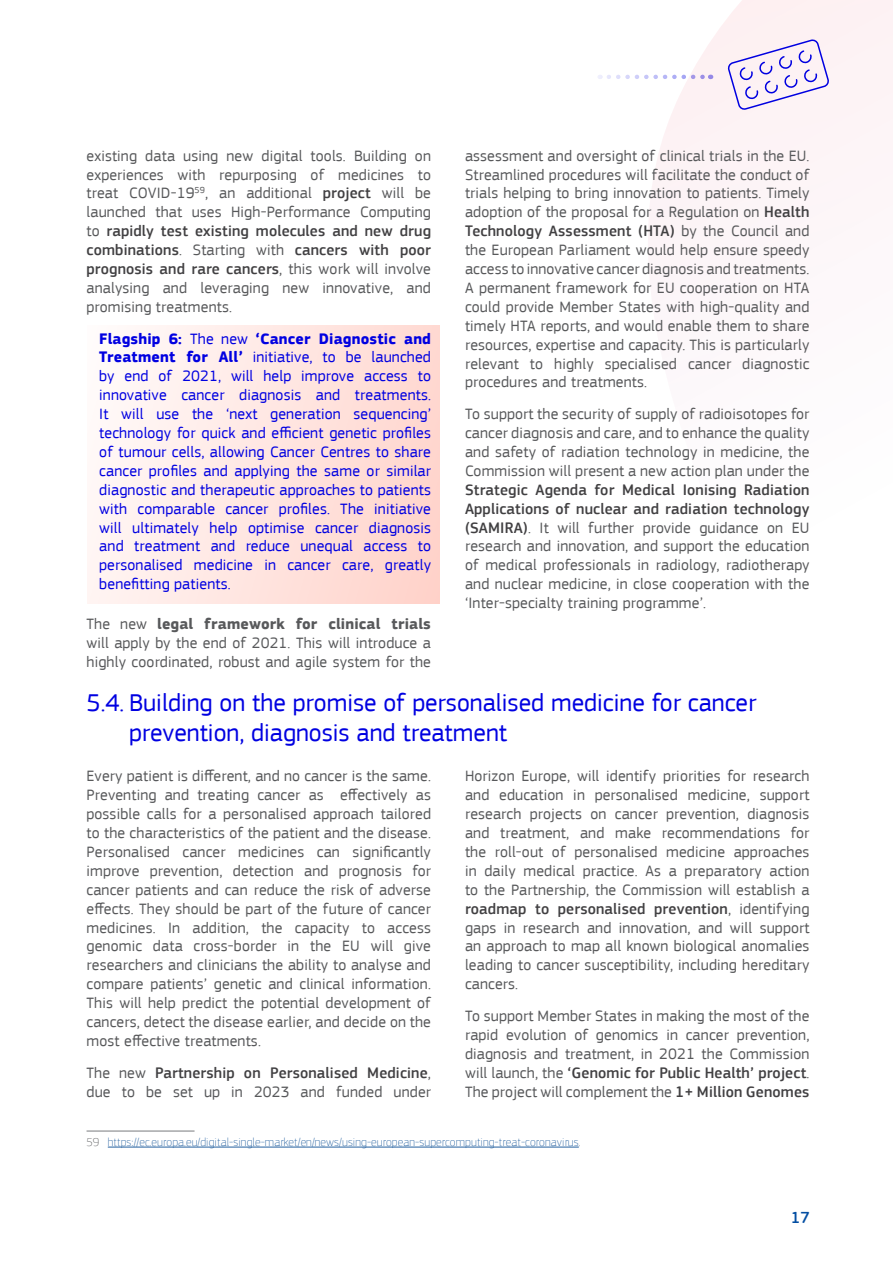
<style>
.page{position:relative;width:893px;height:1263px;background:#fff}
.page>*{position:absolute;margin:0;border:0;box-sizing:border-box;transform-origin:0 0}
.t1{font:25.5px/30.6px "EC Square Sans Pro";color:#0000e1}
.t2{font:500 16.5px "EC Square Sans Pro";color:#034ea2}
.t3{font:15.75px/18.9px "EC Square Sans Pro";letter-spacing:.01em;color:#58595b;text-align:justify}
.t4{font:15.75px/18.9px "EC Square Sans Pro";letter-spacing:.01em;color:#0000e1;text-align:justify}
.t5{font:100 12px "EC Square Sans Pro";letter-spacing:.01em;color:#215e9e}
.s1{font-weight:500;color:#414042}
.s2{font-weight:700}
.s3{color:#58595b}
</style>
<div class="page">
<div style="left:87px;top:325px;width:352px;height:279px;background:linear-gradient(to right,#fff8f7,#ffd5cd)"></div>
<svg style="left:609px;top:75px;width:21px;height:4px"></svg>
<svg style="left:635px;top:0;width:258px;height:252px"></svg>
<hr style="left:87px;top:1131px;width:108px;height:1px;background:#797a7d">
<hr style="left:108px;top:1147px;width:471px;height:1px;background:#215e9e">
<svg style="left:726px;top:38px;width:105px;height:74px"></svg>
<p class="t3" style="left:87px;top:146px;width:346px">existing data using new digital tools. Building on experiences with repurposing of medicines to treat COVID-19<sup>59</sup>, an additional <span class="s1">project</span> will be launched that uses High-Performance Computing to <span class="s1">rapidly test existing molecules and new drug combinations</span>. Starting with <span class="s1">cancers with poor prognosis and rare cancers</span>, this work will involve analysing and leveraging new innovative, and promising treatments.</p>
<p class="t4" style="left:99px;top:329px;width:333px"><span class="s2">Flagship 6:</span> The new <span class="s2">‘Cancer Diagnostic and Treatment for All’</span> initiative, to be launched by end of 2021, will help improve access to innovative cancer diagnosis and treatments.<br>It will use the ‘next generation sequencing’ technology for quick and efficient genetic profiles of tumour cells, allowing Cancer Centres to share cancer profiles and applying the same or similar diagnostic and therapeutic approaches to patients with comparable cancer profiles. The initiative will ultimately help optimise cancer diagnosis and treatment and reduce unequal access to personalised medicine in cancer care, greatly benefitting patients.</p>
<p class="t3" style="left:87px;top:615px;width:346px">The new <span class="s2">legal framework for clinical trials </span>will apply by the end of 2021. This will introduce a highly coordinated, robust and agile system for the</p>
<p class="t3" style="left:465px;top:146px;width:346px">assessment and oversight of clinical trials in the EU.<br>Streamlined procedures will facilitate the conduct of trials helping to bring innovation to patients. Timely adoption of the proposal for a Regulation on <span class="s1">Health Technology Assessment (HTA)</span> by the Council and the European Parliament would help ensure speedy access to innovative cancer diagnosis and treatments.<br>A permanent framework for EU cooperation on HTA could provide Member States with high-quality and timely HTA reports, and would enable them to share resources, expertise and capacity. This is particularly relevant to highly specialised cancer diagnostic procedures and treatments.</p>
<p class="t3" style="left:465px;top:405px;width:346px">To support the security of supply of radioisotopes for cancer diagnosis and care, and to enhance the quality and safety of radiation technology in medicine, the Commission will present a new action plan under the</p>
<p class="t3" style="left:465px;top:480px;width:346px"><span class="s1">Strategic Agenda for Medical Ionising Radiation Applications of nuclear and radiation technology (SAMIRA)</span>. It will further provide guidance on EU research and innovation, and support the education of medical professionals in radiology, radiotherapy and nuclear medicine, in close cooperation with the ‘Inter-specialty training programme’.</p>
<h1 class="t1" style="left:129px;top:687px;width:629px;text-indent:-43px">5.4. Building on the promise of personalised medicine for cancer prevention, diagnosis and treatment</h1>
<p class="t3" style="left:87px;top:767px;width:346px">Every patient is different, and no cancer is the same.<br>Preventing and treating cancer as effectively as possible calls for a personalised approach tailored to the characteristics of the patient and the disease.<br>Personalised cancer medicines can significantly improve prevention, detection and prognosis for cancer patients and can reduce the risk of adverse effects. They should be part of the future of cancer medicines. In addition, the capacity to access genomic data cross-border in the EU will give researchers and clinicians the ability to analyse and compare patients’ genetic and clinical information.<br>This will help predict the potential development of cancers, detect the disease earlier, and decide on the most effective treatments.</p>
<p class="t3" style="left:87px;top:1063px;width:346px">The new <span class="s1">Partnership on Personalised Medicine</span>, due to be set up in 2023 and funded under</p>
<p class="t3" style="left:465px;top:767px;width:346px">Horizon Europe, will identify priorities for research and education in personalised medicine, support research projects on cancer prevention, diagnosis and treatment, and make recommendations for the roll-out of personalised medicine approaches in daily medical practice. As a preparatory action to the Partnership, the Commission will establish a <span class="s1">roadmap to personalised prevention</span>, identifying gaps in research and innovation, and will support an approach to map all known biological anomalies leading to cancer susceptibility, including hereditary cancers.</p>
<p class="t3" style="left:465px;top:1006px;width:346px">To support Member States in making the most of the rapid evolution of genomics in cancer prevention, diagnosis and treatment, in 2021 the Commission will launch, the <span class="s1">‘Genomic for Public Health’ project</span>.<br>The project will complement the <span class="s1">1+ Million Genomes</span></p>
<p class="t5" style="left:87px;top:1135px;width:495px"><span class="s3">59</span> https://ec.europa.eu/digital-single-market/en/news/using-european-supercomputing-treat-coronavirus<span class="s3">.</span></p>
<p class="t2" style="left:791px;top:1208px;width:20px">17</p>
</div>
